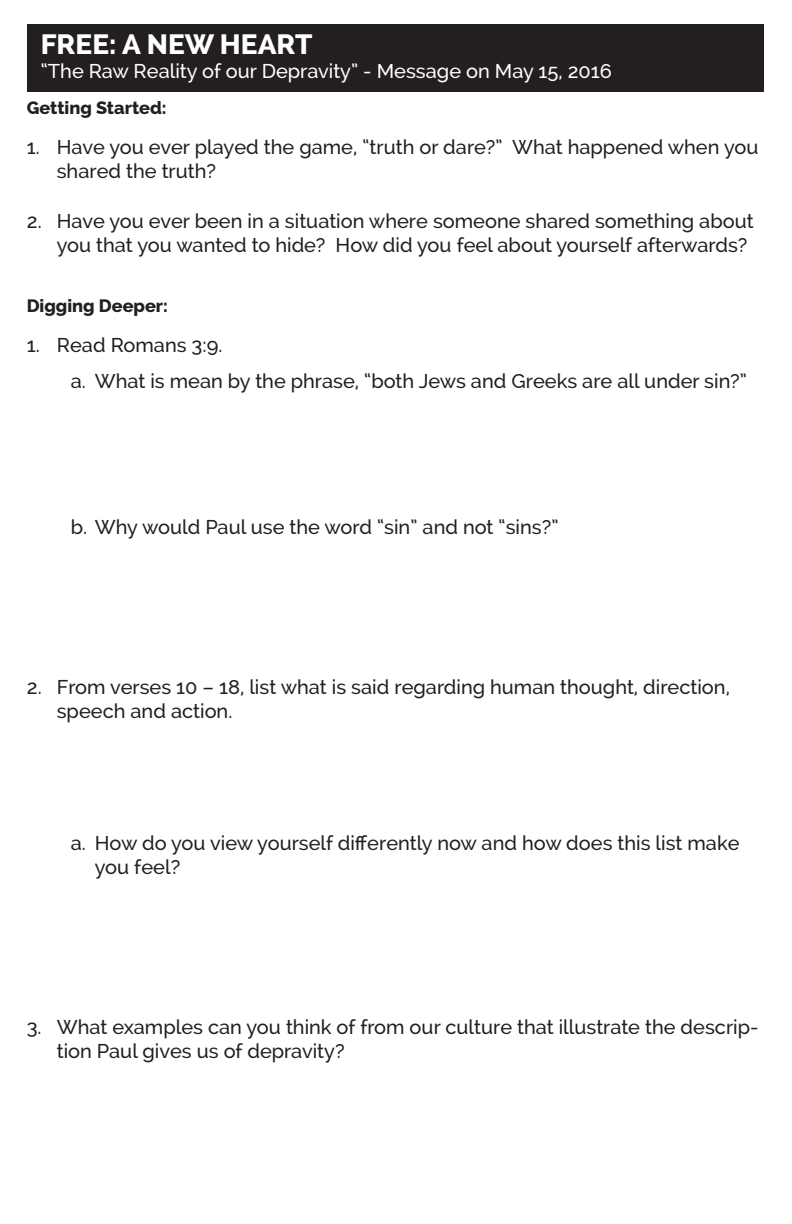
<style>
.page{position:relative;width:792px;height:1224px;background:#fff}
.page>*{position:absolute;margin:0;border:0;box-sizing:border-box;transform-origin:0 0}
.t1{font:800 28px "Raleway";color:#fff}
.t2{font:500 20px/24px "Raleway";color:#231f20}
.t3{font:500 20px "Raleway";color:#fff}
.t4{font:800 18px "Raleway";color:#231f20}
</style>
<div class="page">
<div style="left:27px;top:24px;width:737px;height:68px;background:#231f20"></div>
<p class="t1" style="left:41px;top:28px;width:273px">FREE: A NEW HEART</p>
<p class="t3" style="left:41px;top:59px;width:573px">“The Raw Reality of our Depravity” - Message on May 15, 2016</p>
<p class="t4" style="left:27px;top:98px;width:141px">Getting Started:</p>
<p class="t2" style="left:57px;top:135px;width:703px;text-indent:-30px">1. Have you ever played the game, “truth or dare?” What happened when you shared the truth?</p>
<p class="t2" style="left:57px;top:209px;width:698px;text-indent:-30px">2. Have you ever been in a situation where someone shared something about you that you wanted to hide? How did you feel about yourself afterwards?</p>
<p class="t4" style="left:27px;top:296px;width:143px">Digging Deeper:</p>
<p class="t2" style="left:27px;top:333px;width:197px">1. Read Romans 3:9.</p>
<p class="t2" style="left:71px;top:369px;width:678px">a. What is mean by the phrase, “both Jews and Greeks are all under sin?”</p>
<p class="t2" style="left:71px;top:515px;width:489px">b. Why would Paul use the word “sin” and not “sins?”</p>
<p class="t2" style="left:57px;top:675px;width:675px;text-indent:-30px">2. From verses 10 – 18, list what is said regarding human thought, direction, speech and action.</p>
<p class="t2" style="left:95px;top:831px;width:646px;text-indent:-24px">a. How do you view yourself differently now and how does this list make you feel?</p>
<p class="t2" style="left:57px;top:1015px;width:703px;text-indent:-30px">3. What examples can you think of from our culture that illustrate the descrip&shy;tion Paul gives us of depravity?</p>
</div>
